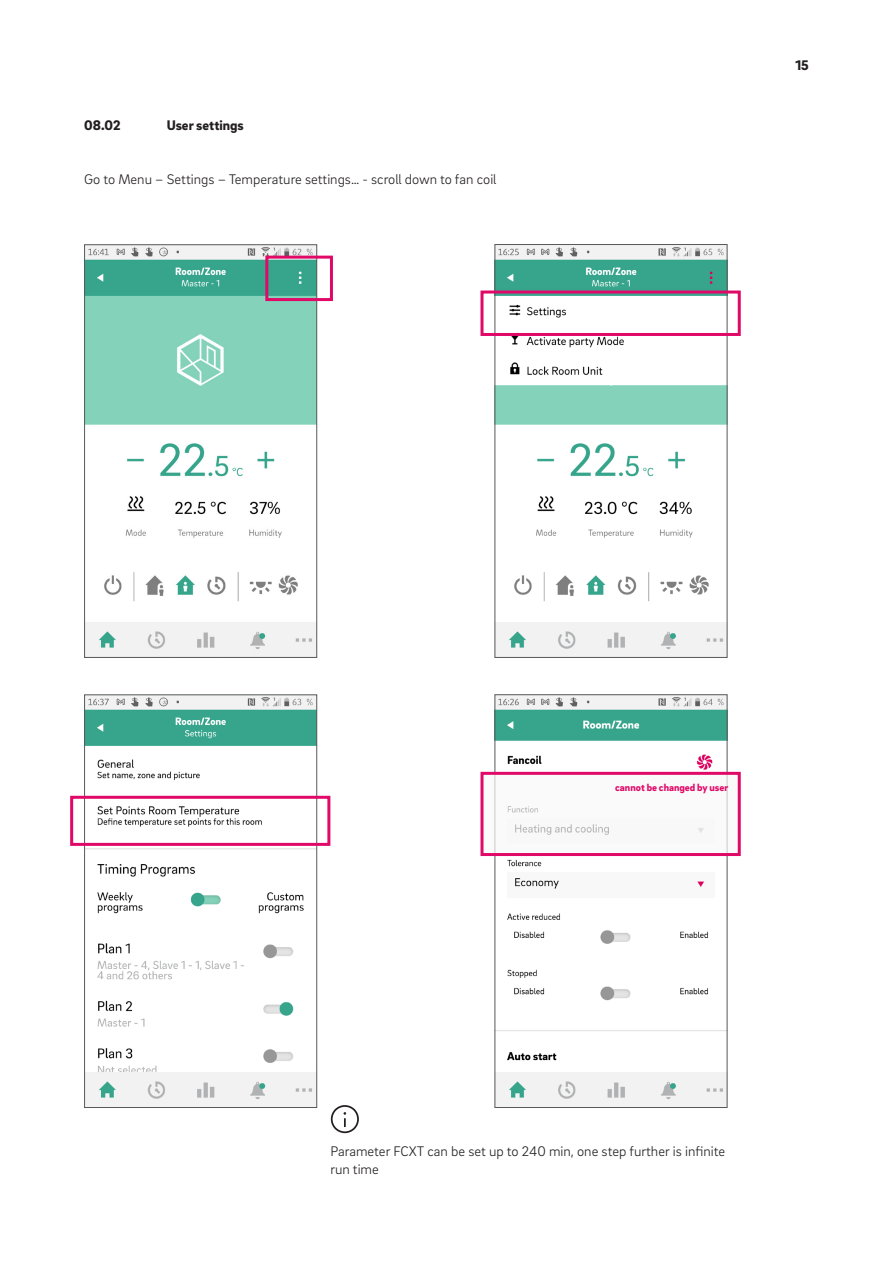
<style>
.page{position:relative;width:893px;height:1263px;background:#fff}
.page>*{position:absolute;margin:0;border:0;box-sizing:border-box;transform-origin:0 0}
._46__Info_text_-_9_5{font:300 14.25px/17.9px "Brix Sans";color:#231f20}
._16__Body_text_-_9_5{font:300 14.25px "Brix Sans";color:#231f20}
.t1{font:900 14.25px "Brix Sans";color:#231f20}
._50__EC_headline_-_1{font:900 10.5px "Brix Sans";color:#e10968}
</style>
<div class="page">
<img style="left:86px;top:246px;width:229px;height:410px">
<div style="left:84px;top:244px;width:233px;height:414px;border:1px solid #57585a"></div>
<img style="left:86px;top:696px;width:229px;height:410px">
<div style="left:84px;top:694px;width:233px;height:414px;border:1px solid #57585a"></div>
<img style="left:497px;top:246px;width:228px;height:410px">
<div style="left:495px;top:244px;width:232px;height:414px;border:1px solid #57585a"></div>
<img style="left:497px;top:696px;width:228px;height:410px">
<div style="left:495px;top:694px;width:232px;height:414px;border:1px solid #57585a"></div>
<div style="left:70px;top:796px;width:260px;height:50px;border:3px solid #e10968"></div>
<div style="left:480px;top:290px;width:261px;height:46px;border:3px solid #e10968"></div>
<div style="left:482px;top:773px;width:257px;height:81px;background:#f9f9f9"></div>
<div style="left:480px;top:772px;width:261px;height:84px;border:3px solid #e10968"></div>
<div style="left:265px;top:256px;width:68px;height:45px;border:3px solid #e10968"></div>
<svg style="left:331px;top:1105px;width:28px;height:28px"></svg>
<p class="t1" style="left:84px;top:115px;width:38px">08.02</p>
<p class="t1" style="left:167px;top:115px;width:79px">User settings</p>
<p class="_16__Body_text_-_9_5" style="left:84px;top:170px;width:414px">Go to Menu – Settings – Temperature settings… - scroll down to fan coil</p>
<p class="t1" style="left:795px;top:56px;width:15px">15</p>
<p class="_50__EC_headline_-_1" style="left:615px;top:781px;width:115px">cannot be changed by user</p>
<p class="_46__Info_text_-_9_5" style="left:330px;top:1141px;width:396px">Parameter FCXT can be set up to 240 min, one step further is infinite run time</p>
</div>
